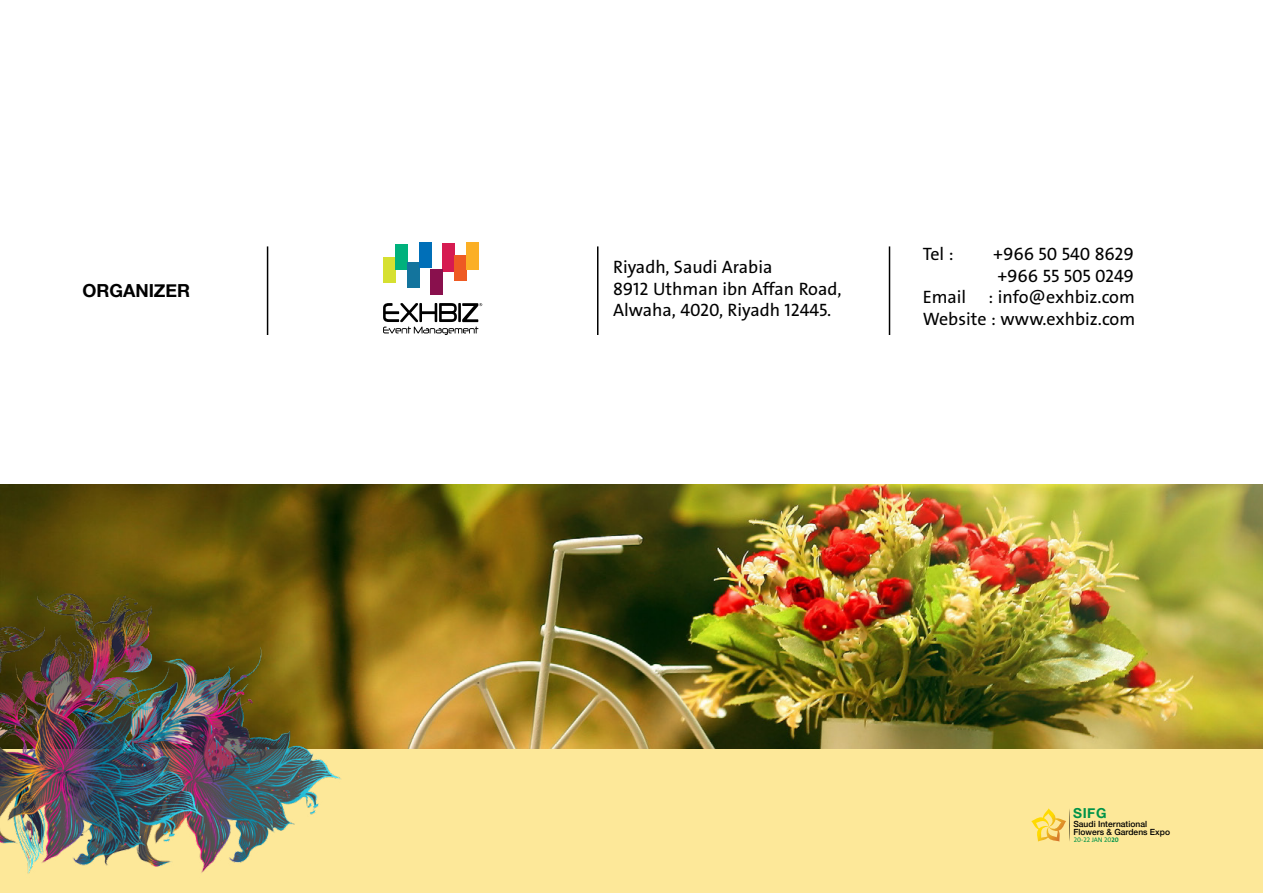
<style>
.page{position:relative;width:1263px;height:893px;background:#fff}
.page>*{position:absolute;margin:0;border:0;box-sizing:border-box;transform-origin:0 0}
.t1{font:18px/21.6px "The Sans";color:#000}
.t2{font:700 18px "Helvetica Neue";color:#000}
.t3{font:700 13.8px "Helvetica Neue";color:#009349}
.t4{font:500 8.55px/7.8px "Helvetica Neue";color:#000}
.t5{font:6.75px "The Sans";color:#009349}
.s1{font-weight:700}
</style>
<div class="page">
<img style="left:0;top:485px;width:1263px;height:265px">
<hr style="left:889px;top:246px;width:1px;height:89px;background:#000">
<hr style="left:597px;top:246px;width:1px;height:89px;background:#000">
<hr style="left:267px;top:246px;width:1px;height:89px;background:#000">
<div style="left:383px;top:257px;width:12px;height:26px;background:#d6e031"></div>
<div style="left:395px;top:244px;width:12px;height:26px;background:#00b17c"></div>
<div style="left:407px;top:262px;width:12px;height:26px;background:#13749d"></div>
<div style="left:419px;top:242px;width:12px;height:26px;background:#006fb8"></div>
<div style="left:442px;top:244px;width:12px;height:28px;background:#d61b51"></div>
<div style="left:454px;top:255px;width:12px;height:26px;background:#ee5a23"></div>
<div style="left:466px;top:242px;width:12px;height:28px;background:#fbaf25"></div>
<div style="left:430px;top:269px;width:12px;height:26px;background:#89104d"></div>
<svg style="left:383px;top:303px;width:99px;height:32px"></svg>
<div style="left:0;top:750px;width:1263px;height:143px;background:#fde899"></div>
<img style="left:0;top:579px;width:349px;height:295px">
<svg style="left:1031px;top:808px;width:39px;height:34px"></svg>
<p class="t2" style="left:82px;top:276px;width:109px">ORGANIZER</p>
<p class="t1" style="left:613px;top:256px;width:230px">Riyadh, Saudi Arabia<br>8912 Uthman ibn Affan Road,<br>Alwaha, 4020, Riyadh 12445.</p>
<p class="t1" style="left:923px;top:243px;width:33px">Tel :</p>
<p class="t1" style="left:993px;top:243px;width:142px">+966 50 540 8629</p>
<p class="t1" style="left:988px;top:265px;width:148px;text-align:center">+966 55 505 0249<br>: info@exhbiz.com</p>
<p class="t1" style="left:923px;top:287px;width:214px">Email<br>Website : www.exhbiz.com</p>
<p class="t3" style="left:1073px;top:803px;width:35px">SIFG</p>
<p class="t4" style="left:1073px;top:819px;width:98px">Saudi International<br>Flowers &amp; Gardens Expo</p>
<p class="t5" style="left:1074px;top:835px;width:46px">20-22 JAN 20<span class="s1">20</span></p>
</div>
